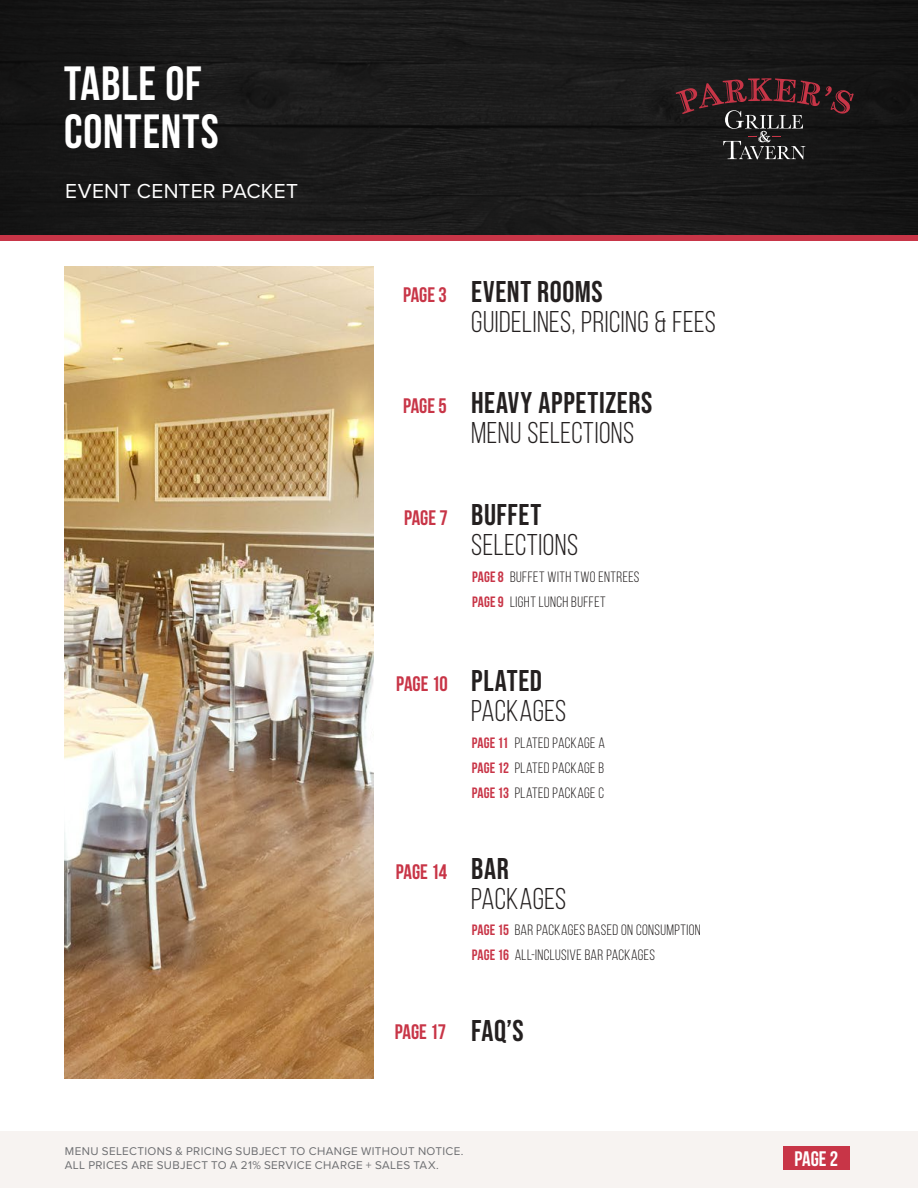
<style>
.page{position:relative;width:918px;height:1188px;background:#fff}
.page>*{position:absolute;margin:0;border:0;box-sizing:border-box;transform-origin:0 0}
.t1{font:700 48px/48px "Bebas Neue";letter-spacing:.02em;color:#fff}
.t2{font:30px "Bebas Neue";letter-spacing:.015em;color:#242020}
.t3{font:30px "Bebas Neue";letter-spacing:.02em;color:#242020}
.t4{font:700 21px "Bebas Neue";letter-spacing:-.005em;color:#c83547}
.t5{font:21px "Proxima Nova";letter-spacing:.01em;color:#fff}
.t6{font:700 21px "Bebas Neue";color:#fff}
.t7{font:15px/25px "Bebas Neue";letter-spacing:.03em;color:#242020;text-align:justify}
.t8{font:11.7px/14.4px "Proxima Nova";letter-spacing:.03em;color:#6d6e71}
.s1{font-weight:700;color:#c83547}
</style>
<div class="page">
<div style="left:0;top:0;width:918px;height:240px;background:#191919"></div>
<div style="left:0;top:235px;width:918px;height:6px;background:#c83547"></div>
<svg style="left:676px;top:78px;width:178px;height:81px"></svg>
<img style="left:64px;top:266px;width:310px;height:812px">
<div style="left:0;top:1132px;width:918px;height:56px;background:#f7f3f1"></div>
<div style="left:783px;top:1147px;width:66px;height:23px;background:#c83547"></div>
<h1 class="t1" style="left:64px;top:59px;width:156px">TABLE OF<br>CONTENTS</h1>
<h3 class="t5" style="left:65px;top:175px;width:234px">EVENT CENTER PACKET</h3>
<h3 class="t4" style="left:403px;top:284px;width:45px">PAGE 3</h3>
<h3 class="t4" style="left:403px;top:394px;width:45px">PAGE 5</h3>
<h3 class="t4" style="left:404px;top:506px;width:45px">PAGE 7</h3>
<h2 class="t3" style="left:471px;top:275px;width:133px">EVENT ROOMS</h2>
<h2 class="t2" style="left:471px;top:306px;width:246px">GUIDELINES, PRICING &amp; FEES</h2>
<h2 class="t3" style="left:471px;top:386px;width:183px">HEAVY APPETIZERS</h2>
<h2 class="t2" style="left:471px;top:417px;width:165px">MENU SELECTIONS</h2>
<h2 class="t3" style="left:471px;top:497px;width:72px">BUFFET</h2>
<h2 class="t2" style="left:471px;top:528px;width:108px">SELECTIONS</h2>
<p class="t7" style="left:472px;top:564px;width:169px"><span class="s1">PAGE 8</span> BUFFET WITH TWO ENTREES</p>
<p class="t7" style="left:472px;top:589px;width:135px"><span class="s1">PAGE 9</span> LIGHT LUNCH BUFFET</p>
<h3 class="t4" style="left:396px;top:672px;width:53px">PAGE 10</h3>
<h3 class="t4" style="left:396px;top:861px;width:53px">PAGE 14</h3>
<h3 class="t4" style="left:395px;top:1020px;width:53px">PAGE 17</h3>
<h2 class="t3" style="left:471px;top:664px;width:72px">PLATED</h2>
<h2 class="t2" style="left:471px;top:695px;width:97px">PACKAGES</h2>
<p class="t7" style="left:472px;top:730px;width:135px"><span class="s1">PAGE 11</span> PLATED PACKAGE A <span class="s1">PAGE 12</span> PLATED PACKAGE B <span class="s1">PAGE 13</span> PLATED PACKAGE C</p>
<h2 class="t3" style="left:471px;top:852px;width:39px">BAR</h2>
<h2 class="t2" style="left:471px;top:883px;width:97px">PACKAGES</h2>
<p class="t7" style="left:472px;top:917px;width:230px;line-height:25.7px"><span class="s1">PAGE 15</span> BAR PACKAGES BASED ON CONSUMPTION<br><span class="s1">PAGE 16</span> ALL-INCLUSIVE BAR PACKAGES</p>
<h2 class="t3" style="left:471px;top:1013px;width:54px">FAQ’S</h2>
<p class="t8" style="left:65px;top:1143px;width:400px">MENU SELECTIONS &amp; PRICING SUBJECT TO CHANGE WITHOUT NOTICE.<br>ALL PRICES ARE SUBJECT TO A 21% SERVICE CHARGE + SALES TAX.</p>
<h3 class="t6" style="left:795px;top:1147px;width:45px">PAGE 2</h3>
</div>
